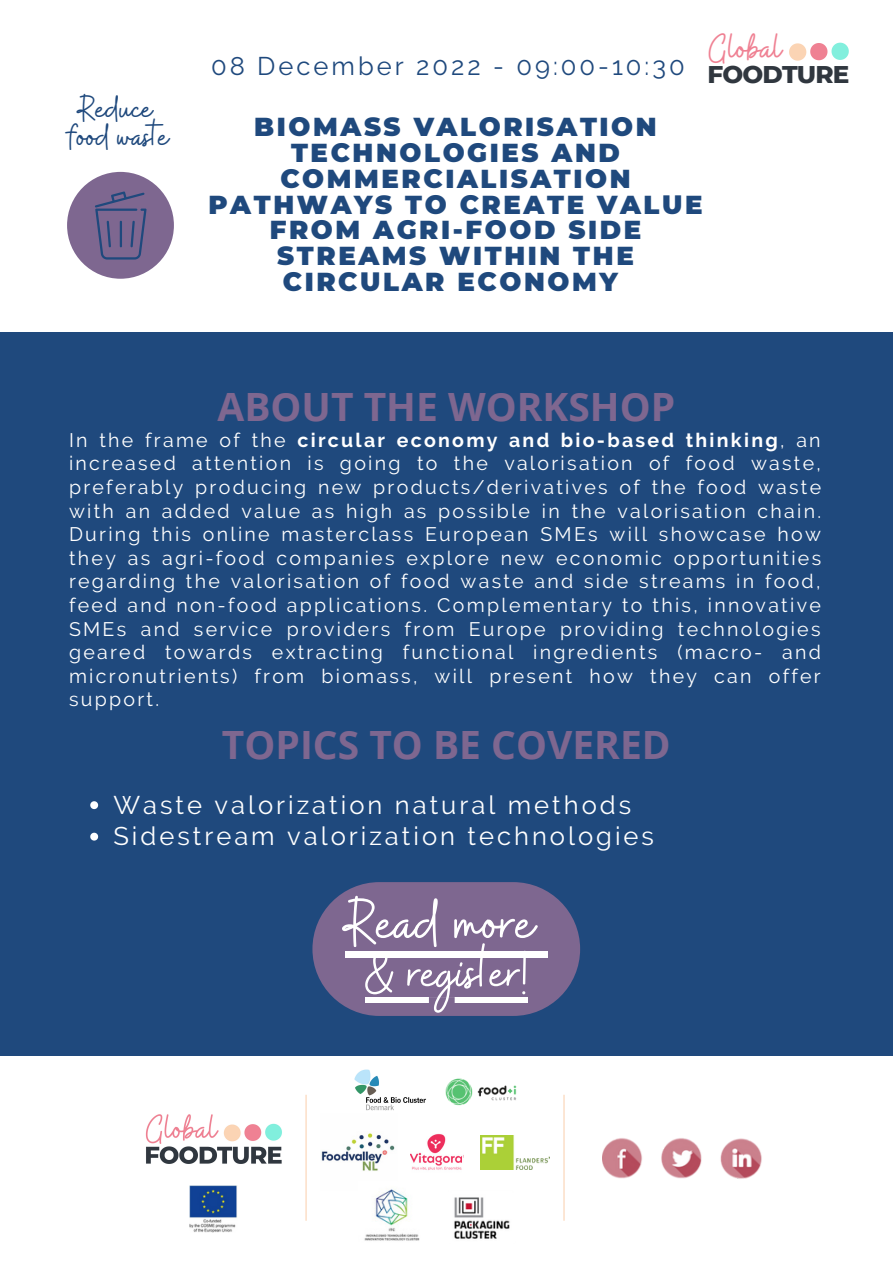
<style>
.page{position:relative;width:893px;height:1264px;background:#fff}
.page>*{position:absolute;margin:0;border:0;box-sizing:border-box;transform-origin:0 0}
.t1{font:67.8px "Buffalo";color:#fff}
.t2{font:60.3px "Buffalo";color:#fff}
.t3{font:41.4px "Buffalo";color:#ef8193}
.t4{font:700 39px "Open Sans";color:#7e6790}
.t5{font:37.2px/28.5px "Buffalo";color:#1f497d}
.t6{font:900 25.95px/25.8px "Montserrat";letter-spacing:.1em;color:#1f497d;text-align:center}
.t7{font:25.5px/31.5px "Raleway";letter-spacing:.115em;color:#fff}
.t8{font:25.5px "Raleway";letter-spacing:.115em;color:#1f497d}
.t9{font:800 24.6px "Montserrat";letter-spacing:-.035em;color:#30373f}
.t10{font:19.5px/23.5px "Raleway";letter-spacing:.115em;color:#fff;text-align:justify}
.s1{font-weight:700}
</style>
<div class="page">
<div style="left:0;top:332px;width:892px;height:723px;background:#1f497d"></div>
<svg style="left:789px;top:43px;width:59px;height:18px"></svg>
<div style="left:312px;top:882px;width:268px;height:133px;background:#7e6790;border-radius:67px"></div>
<svg style="left:90px;top:801px;width:8px;height:8px"></svg>
<svg style="left:90px;top:832px;width:8px;height:8px"></svg>
<div style="left:67px;top:172px;width:107px;height:107px;background:#7e6790;border-radius:50%"></div>
<svg style="left:95px;top:191px;width:51px;height:68px"></svg>
<hr style="left:305px;top:1094px;width:1px;height:126px;background:#fbd4b4">
<img style="left:145px;top:1114px;width:137px;height:50px">
<img style="left:189px;top:1185px;width:48px;height:47px">
<img style="left:354px;top:1069px;width:72px;height:41px">
<img style="left:445px;top:1078px;width:72px;height:28px">
<img style="left:321px;top:1133px;width:74px;height:38px">
<img style="left:410px;top:1133px;width:53px;height:37px">
<img style="left:480px;top:1135px;width:69px;height:34px">
<img style="left:364px;top:1189px;width:56px;height:52px">
<img style="left:454px;top:1197px;width:56px;height:42px">
<hr style="left:563px;top:1094px;width:1px;height:126px;background:#fbd4b4">
<img style="left:602px;top:1138px;width:41px;height:41px">
<img style="left:661px;top:1138px;width:41px;height:41px">
<img style="left:720px;top:1138px;width:42px;height:41px">
<div style="left:345px;top:951px;width:189px;height:7px;background:#fff"></div>
<div style="left:534px;top:951px;width:14px;height:7px;background:#fff"></div>
<svg style="left:365px;top:997px;width:162px;height:6px"></svg>
<h3 class="t5" style="left:69px;top:96px;width:101px">Reduce food waste</h3>
<h3 class="t8" style="left:211px;top:51px;width:475px">08 December 2022 - 09:00-10:30</h3>
<h3 class="t3" style="left:709px;top:21px;width:74px">Global</h3>
<p class="t9" style="left:707px;top:59px;width:143px">FOODTURE</p>
<h3 class="t6" style="left:208px;top:114px;width:495px">BIOMASS VALORISATION<br>TECHNOLOGIES AND<br>COMMERCIALISATION<br>PATHWAYS TO CREATE VALUE<br>FROM AGRI-FOOD SIDE<br>STREAMS WITHIN THE<br>CIRCULAR ECONOMY</h3>
<h3 class="t4" style="left:217px;top:379px;width:459px">ABOUT THE WORKSHOP</h3>
<p class="t10" style="left:69px;top:428px;width:753px">In the frame of the <span class="s1">circular economy and bio-based thinking</span>, an increased attention is going to the valorisation of food waste, preferably producing new products/derivatives of the food waste with an added value as high as possible in the valorisation chain.<br>During this online masterclass European SMEs will showcase how they as agri-food companies explore new economic opportunities regarding the valorisation of food waste and side streams in food, feed and non-food applications. Complementary to this, innovative SMEs and service providers from Europe providing technologies geared towards extracting functional ingredients (macro- and micronutrients) from biomass, will present how they can offer support.</p>
<h3 class="t4" style="left:222px;top:717px;width:450px">TOPICS TO BE COVERED</h3>
<h3 class="t7" style="left:113px;top:788px;width:542px">Waste valorization natural methods<br>Sidestream valorization technologies</h3>
<h1 class="t1" style="left:345px;top:879px;width:191px">Read more</h1>
<h2 class="t2" style="left:365px;top:934px;width:164px">&amp; register!</h2>
</div>
